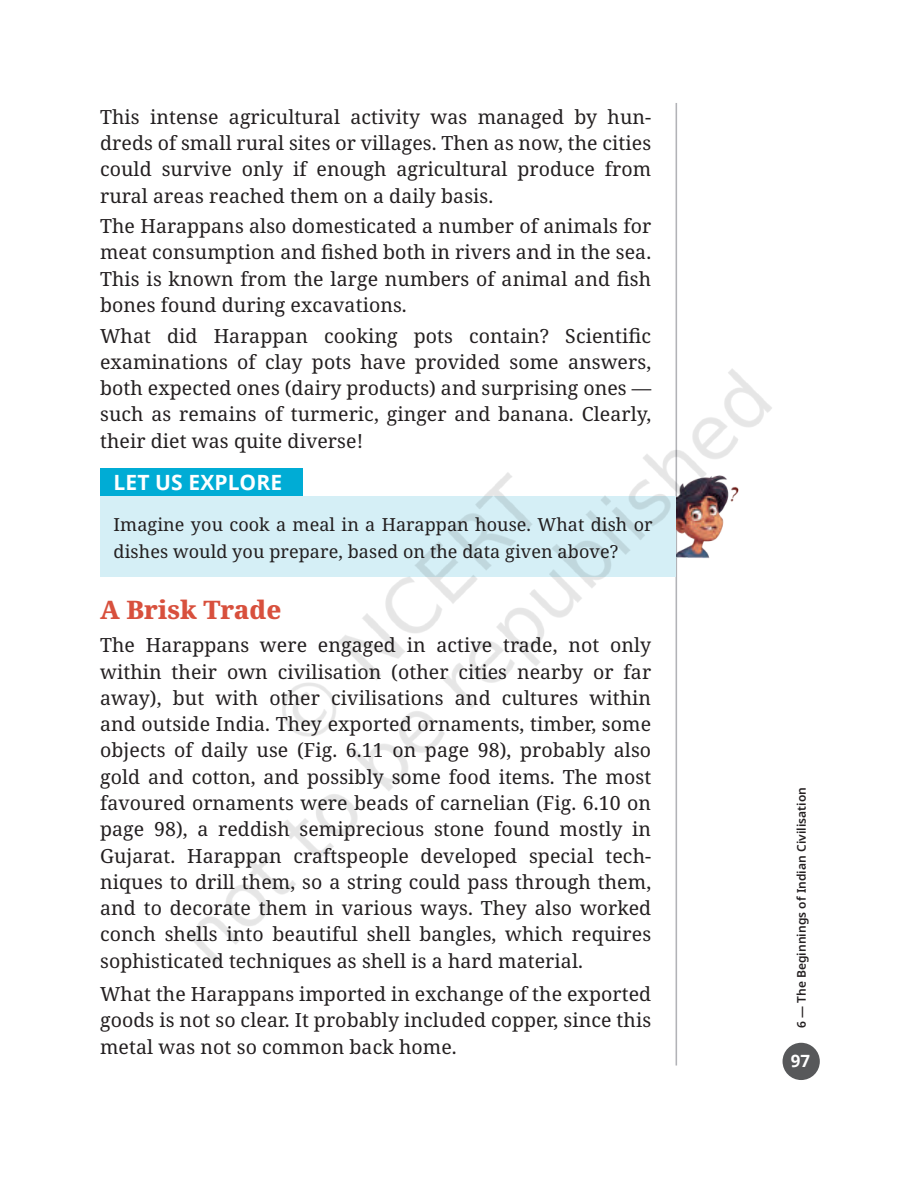
<style>
.page{position:relative;width:897px;height:1189px;background:#fff}
.page>*{position:absolute;margin:0;border:0;box-sizing:border-box;transform-origin:0 0}
.t1{font:800 25.5px "Noto Serif";color:#d8503d}
.t2{font:700 21px "Noto Sans";letter-spacing:.005em;color:#fff}
.t3{font:19.5px/26.2px "Noto Serif";letter-spacing:.005em;color:#231f20;text-align:justify}
.t4{font:18px/27px "Noto Serif";letter-spacing:.005em;color:#231f20}
.t5{font:700 16.8px "Noto Sans";color:#fff}
.t6{font:600 12px "Noto Sans";letter-spacing:.005em;color:#231f20}
</style>
<div class="page">
<img style="left:100px;top:292px;width:672px;height:706px">
<p class="t3" style="left:100px;top:104px;width:552px">This intense agricultural activity was managed by hun&shy;dreds of small rural sites or villages. Then as now, the cities could survive only if enough agricultural produce from rural areas reached them on a daily basis.</p>
<p class="t3" style="left:100px;top:214px;width:552px">The Harappans also domesticated a number of animals for meat consumption and fished both in rivers and in the sea.<br>This is known from the large numbers of animal and fish bones found during excavations.</p>
<p class="t3" style="left:100px;top:323px;width:552px">What did Harappan cooking pots contain? Scientific examinations of clay pots have provided some answers, both expected ones (dairy products) and surprising ones — such as remains of turmeric, ginger and banana. Clearly, their diet was quite diverse!</p>
<p class="t2" style="left:114px;top:468px;width:170px">LET US EXPLORE</p>
<p class="t4" style="left:114px;top:511px;width:540px">Imagine you cook a meal in a Harappan house. What dish or dishes would you prepare, based on the data given above?</p>
<h1 class="t1" style="left:100px;top:592px;width:183px">A Brisk Trade</h1>
<p class="t3" style="left:100px;top:633px;width:552px">The Harappans were engaged in active trade, not only within their own civilisation (other cities nearby or far away), but with other civilisations and cultures within and outside India. They exported ornaments, timber, some objects of daily use (Fig. 6.11 on page 98), probably also gold and cotton, and possibly some food items. The most favoured ornaments were beads of carnelian (Fig. 6.10 on page 98), a reddish semiprecious stone found mostly in Gujarat. Harappan craftspeople developed special tech&shy;niques to drill them, so a string could pass through them, and to decorate them in various ways. They also worked conch shells into beautiful shell bangles, which requires sophisticated techniques as shell is a hard material.</p>
<p class="t3" style="left:100px;top:980px;width:552px;line-height:26.7px">What the Harappans imported in exchange of the exported goods is not so clear. It probably included copper, since this metal was not so common back home.</p>
<p class="t6" style="left:793px;top:1028px;width:243px;rotate:-90deg">6 ― The Beginnings of Indian Civilisation</p>
<p class="t5" style="left:790px;top:1049px;width:21px">97</p>
</div>
